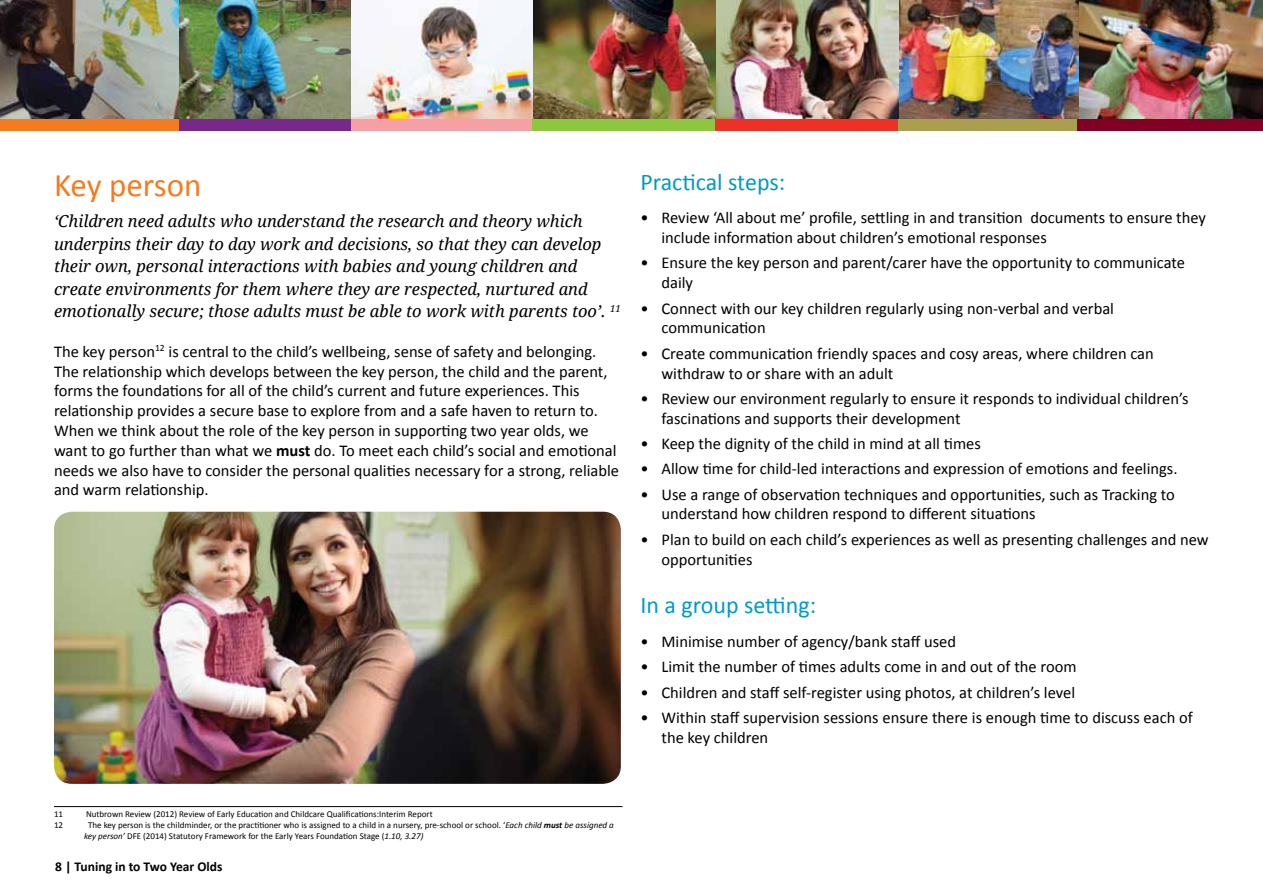
<style>
.page{position:relative;width:1263px;height:893px;background:#fff}
.page>*{position:absolute;margin:0;border:0;box-sizing:border-box;transform-origin:0 0}
.t1{font:33px "Calibri";color:#f47b20}
.t2{font:24px "Calibri";color:#009ac7}
.t3{font:16.5px/19.8px "Calibri";color:#000}
.t4{font:italic 16.5px/22.5px "Droid Serif";color:#000}
.t5{font:700 13.5px "Calibri";color:#000}
.t6{font:9px/10.8px "Calibri";color:#000}
.s1{font-weight:700}
.s2{font-style:italic}
.s3{font-weight:700;font-style:italic}
</style>
<div class="page">
<img style="left:0;top:0;width:179px;height:119px">
<img style="left:179px;top:0;width:172px;height:119px">
<img style="left:351px;top:0;width:183px;height:119px">
<img style="left:534px;top:0;width:182px;height:119px">
<img style="left:716px;top:0;width:183px;height:119px">
<img style="left:899px;top:0;width:181px;height:119px">
<img style="left:1080px;top:0;width:183px;height:119px">
<div style="left:0;top:119px;width:180px;height:12px;background:#f47b20"></div>
<div style="left:179px;top:119px;width:172px;height:12px;background:#78288b"></div>
<div style="left:351px;top:119px;width:182px;height:12px;background:#f6a0a5"></div>
<div style="left:533px;top:119px;width:183px;height:12px;background:#8dc63f"></div>
<div style="left:715px;top:119px;width:183px;height:12px;background:#ee3124"></div>
<div style="left:898px;top:119px;width:180px;height:12px;background:#aa9f4e"></div>
<div style="left:1078px;top:119px;width:185px;height:12px;background:#820024"></div>
<hr style="left:54px;top:806px;width:568px;height:1px;background:#000">
<img style="left:54px;top:512px;width:567px;height:272px">
<h1 class="t1" style="left:54px;top:164px;width:149px">Key person</h1>
<p class="t4" style="left:54px;top:210px;width:568px">‘Children need adults who understand the research and theory which underpins their day to day work and decisions, so that they can develop their own, personal interactions with babies and young children and create environments for them where they are respected, nurtured and emotionally secure; those adults must be able to work with parents too’. <sup>11</sup></p>
<p class="t3" style="left:54px;top:342px;width:567px">The key person<sup>12</sup> is central to the child’s wellbeing, sense of safety and belonging.<br>The relationship which develops between the key person, the child and the parent, forms the foundations for all of the child’s current and future experiences. This relationship provides a secure base to explore from and a safe haven to return to.<br>When we think about the role of the key person in supporting two year olds, we want to go further than what we <span class="s1">must</span> do. To meet each child’s social and emotional needs we also have to consider the personal qualities necessary for a strong, reliable and warm relationship.</p>
<h2 class="t2" style="left:640px;top:166px;width:146px">Practical steps:</h2>
<p class="t3" style="left:661px;top:208px;width:546px;text-indent:-21px">• Review ‘All about me’ profile, settling in and transition documents to ensure they include information about children’s emotional responses</p>
<p class="t3" style="left:661px;top:253px;width:525px;text-indent:-21px">• Ensure the key person and parent/carer have the opportunity to communicate daily</p>
<p class="t3" style="left:661px;top:298px;width:454px;text-indent:-21px">• Connect with our key children regularly using non-verbal and verbal communication</p>
<p class="t3" style="left:661px;top:343px;width:494px;text-indent:-21px">• Create communication friendly spaces and cosy areas, where children can withdraw to or share with an adult</p>
<p class="t3" style="left:661px;top:389px;width:528px;text-indent:-21px">• Review our environment regularly to ensure it responds to individual children’s fascinations and supports their development</p>
<p class="t3" style="left:640px;top:434px;width:342px">• Keep the dignity of the child in mind at all times</p>
<p class="t3" style="left:640px;top:459px;width:538px">• Allow time for child-led interactions and expression of emotions and feelings.</p>
<p class="t3" style="left:661px;top:484px;width:515px;text-indent:-21px">• Use a range of observation techniques and opportunities, such as Tracking to understand how children respond to different situations</p>
<p class="t3" style="left:661px;top:529px;width:549px;text-indent:-21px">• Plan to build on each child’s experiences as well as presenting challenges and new opportunities</p>
<h2 class="t2" style="left:640px;top:590px;width:177px">In a group setting:</h2>
<p class="t3" style="left:640px;top:632px;width:317px">• Minimise number of agency/bank staff used</p>
<p class="t3" style="left:640px;top:657px;width:438px">• Limit the number of times adults come in and out of the room</p>
<p class="t3" style="left:640px;top:682px;width:436px">• Children and staff self-register using photos, at children’s level</p>
<p class="t3" style="left:661px;top:708px;width:533px;text-indent:-21px">• Within staff supervision sessions ensure there is enough time to discuss each of the key children</p>
<p class="t6" style="left:54px;top:809px;width:11px">11</p>
<p class="t6" style="left:86px;top:809px;width:348px">Nutbrown Review (2012) Review of Early Education and Childcare Qualifications:Interim Report</p>
<p class="t6" style="left:54px;top:820px;width:11px">12</p>
<p class="t6" style="left:84px;top:820px;width:531px;text-indent:4px">The key person is the childminder, or the practitioner who is assigned to a child in a nursery, pre-school or school. ‘<span class="s2">Each child</span> <span class="s3">must</span> <span class="s2">be assigned a key person’</span> DFE (2014) Statutory Framework for the Early Years Foundation Stage (<span class="s2">1.10, 3.27)</span></p>
<p class="t5" style="left:55px;top:858px;width:169px">8 | Tuning in to Two Year Olds</p>
</div>
